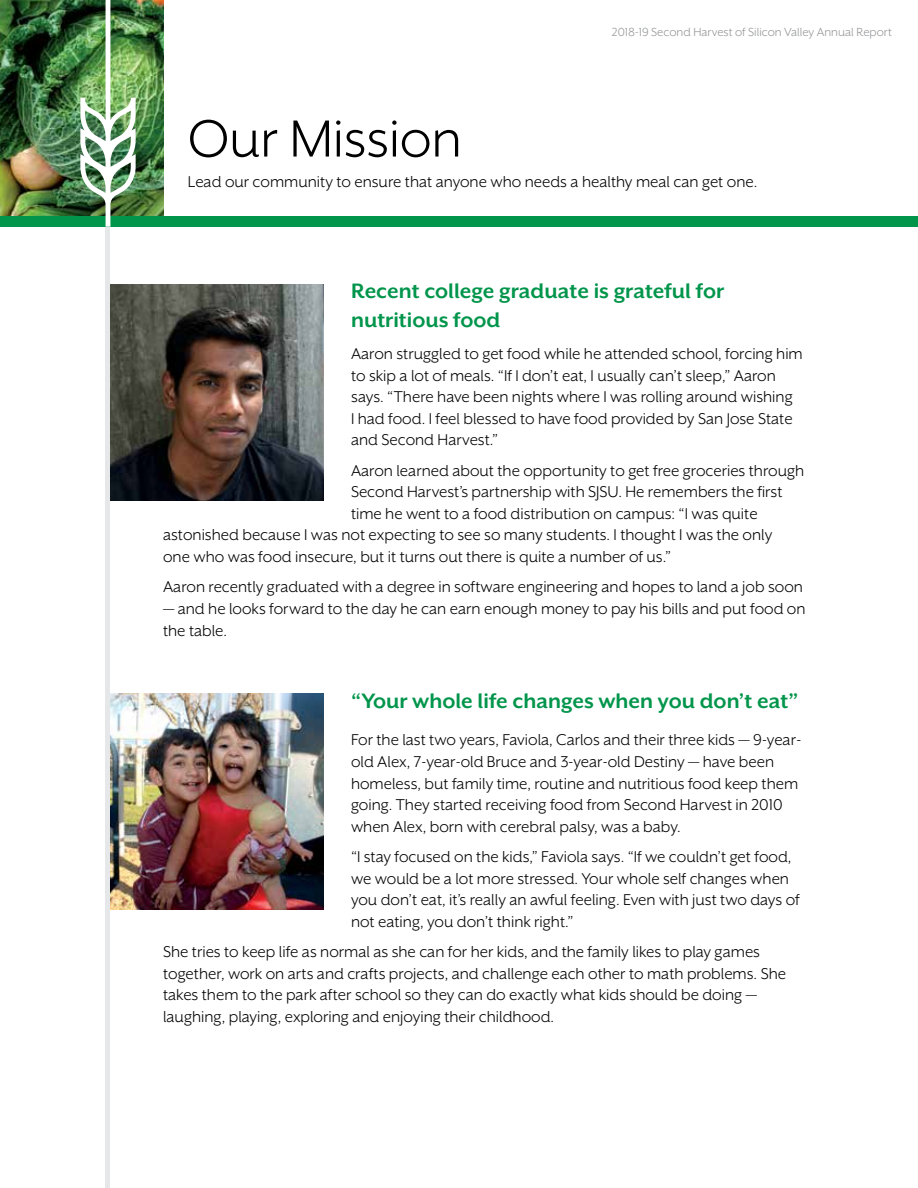
<style>
.page{position:relative;width:918px;height:1188px;background:#fff}
.page>*{position:absolute;margin:0;border:0;box-sizing:border-box;transform-origin:0 0}
.t1{font:60px "Mr Eaves XL San OT";color:#000}
.t2{font:700 24px/28.8px "Mr Eaves XL San OT";color:#00954b}
.t3{font:18px/21.6px "Mr Eaves XL San OT";color:#000}
.t4{font:13.5px "Mr Eaves XL San OT";color:#939598}
</style>
<div class="page">
<img style="left:110px;top:694px;width:214px;height:216px">
<img style="left:110px;top:285px;width:214px;height:216px">
<hr style="left:106px;top:225px;width:4px;height:963px;background:#e6e7e8">
<img style="left:0;top:0;width:163px;height:216px">
<div style="left:0;top:216px;width:918px;height:11px;background:#00954b"></div>
<img style="left:80px;top:0;width:56px;height:227px">
<p class="t4" style="left:612px;top:25px;width:282px">2018-19 Second Harvest of Silicon Valley Annual Report</p>
<h1 class="t1" style="left:188px;top:109px;width:276px">Our Mission</h1>
<p class="t3" style="left:188px;top:171px;width:571px">Lead our community to ensure that anyone who needs a healthy meal can get one.</p>
<h2 class="t2" style="left:351px;top:276px;width:375px">Recent college graduate is grateful for nutritious food</h2>
<p class="t3" style="left:351px;top:343px;width:453px">Aaron struggled to get food while he attended school, forcing him to skip a lot of meals. “If I don’t eat, I usually can’t sleep,” Aaron says. “There have been nights where I was rolling around wishing<br>I had food. I feel blessed to have food provided by San Jose State and Second Harvest.”</p>
<p class="t3" style="left:351px;top:459px;width:455px">Aaron learned about the opportunity to get free groceries through</p>
<p class="t3" style="left:351px;top:481px;width:433px">Second Harvest’s partnership with SJSU. He remembers the first</p>
<p class="t3" style="left:351px;top:503px;width:408px">time he went to a food distribution on campus: “I was quite</p>
<p class="t3" style="left:163px;top:524px;width:611px">astonished because I was not expecting to see so many students. I thought I was the only</p>
<p class="t3" style="left:163px;top:546px;width:510px">one who was food insecure, but it turns out there is quite a number of us.”</p>
<p class="t3" style="left:163px;top:576px;width:641px">Aaron recently graduated with a degree in software engineering and hopes to land a job soon</p>
<p class="t3" style="left:163px;top:598px;width:644px">— and he looks forward to the day he can earn enough money to pay his bills and put food on the table.</p>
<h2 class="t2" style="left:351px;top:686px;width:449px">“Your whole life changes when you don’t eat”</h2>
<p class="t3" style="left:351px;top:729px;width:452px">For the last two years, Faviola, Carlos and their three kids — 9-year&shy;old Alex, 7-year-old Bruce and 3-year-old Destiny — have been homeless, but family time, routine and nutritious food keep them going. They started receiving food from Second Harvest in 2010 when Alex, born with cerebral palsy, was a baby.</p>
<p class="t3" style="left:351px;top:846px;width:450px">“I stay focused on the kids,” Faviola says. “If we couldn’t get food, we would be a lot more stressed. Your whole self changes when you don’t eat, it’s really an awful feeling. Even with just two days of not eating, you don’t think right.”</p>
<p class="t3" style="left:163px;top:941px;width:625px">She tries to keep life as normal as she can for her kids, and the family likes to play games together, work on arts and crafts projects, and challenge each other to math problems. She takes them to the park after school so they can do exactly what kids should be doing — laughing, playing, exploring and enjoying their childhood.</p>
</div>
